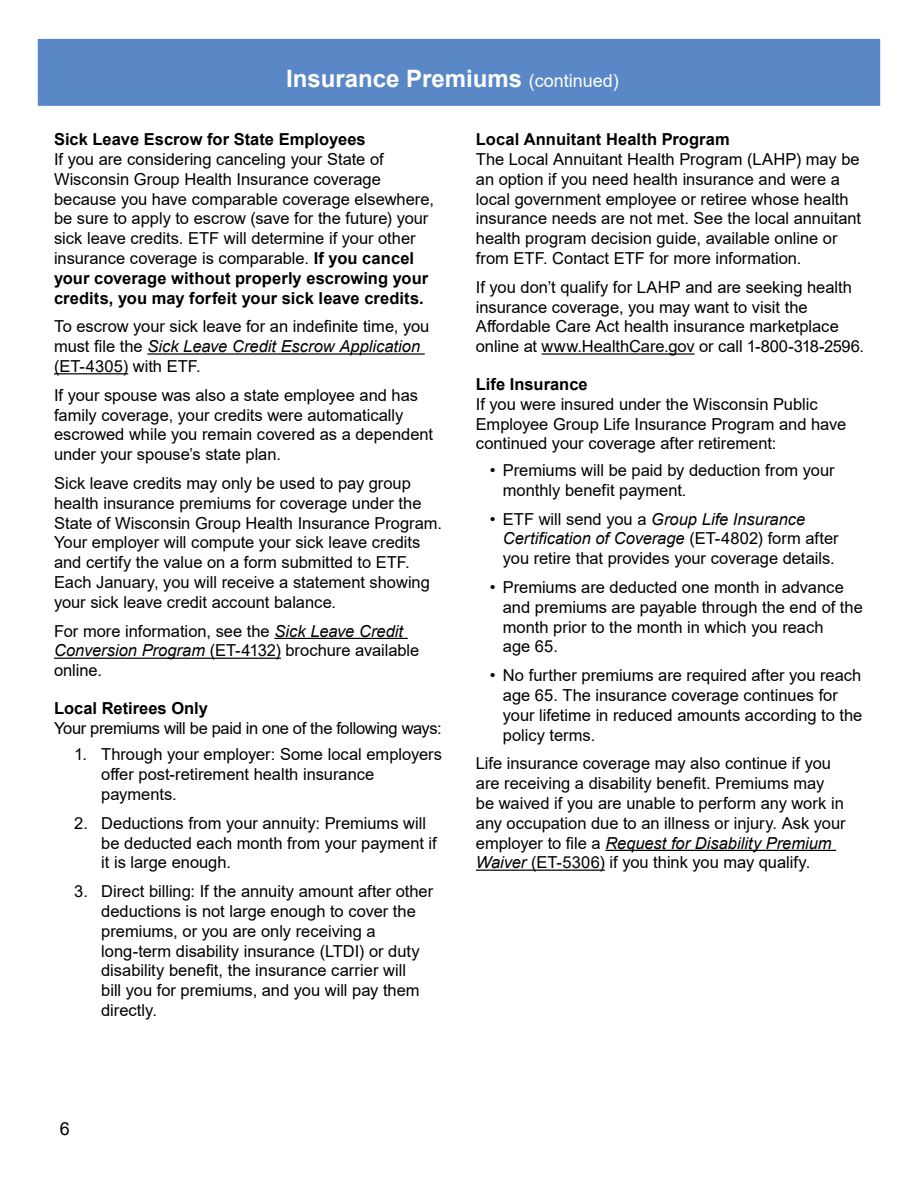
<style>
.page{position:relative;width:918px;height:1188px;background:#fff}
.page>*{position:absolute;margin:0;border:0;box-sizing:border-box;transform-origin:0 0}
.t1{font:700 24px "Arial";color:#fff}
.t2{font:18px "Arial";color:#000}
.t3{font:16.5px/19.8px "Arial";color:#000}
.t4{font:700 16.5px "Arial";color:#000}
.t5{font:italic 16.5px/19.8px "Arial";color:#000}
.t6{font:16.5px "Arial";letter-spacing:-.025em;color:#000}
.s1{font-weight:400;font-size:18px}
.s2{font-weight:700}
.s3{font-style:italic}
.s4{font-style:normal}
</style>
<div class="page">
<div style="left:38px;top:39px;width:842px;height:67px;background:#5a87c6;border:2px solid #5a87c6"></div>
<hr style="left:147px;top:353px;width:278px;height:2px;background:#000">
<hr style="left:54px;top:373px;width:74px;height:1px;background:#000">
<hr style="left:274px;top:638px;width:134px;height:1px;background:#000">
<hr style="left:54px;top:658px;width:227px;height:1px;background:#000">
<hr style="left:542px;top:353px;width:153px;height:2px;background:#000">
<hr style="left:605px;top:850px;width:231px;height:1px;background:#000">
<hr style="left:476px;top:870px;width:129px;height:1px;background:#000">
<p class="t1" style="left:286px;top:62px;width:334px">Insurance Premiums <span class="s1">(continued)</span></p>
<h1 class="t4" style="left:54px;top:128px;width:313px">Sick Leave Escrow for State Employees</h1>
<p class="t3" style="left:54px;top:149px;width:381px">If you are considering canceling your State of Wisconsin Group Health Insurance coverage because you have comparable coverage elsewhere, be sure to apply to escrow (save for the future) your sick leave credits. ETF will determine if your other insurance coverage is comparable. <span class="s2">If you cancel your coverage without properly escrowing your credits, you may forfeit your sick leave credits.</span></p>
<p class="t3" style="left:54px;top:317px;width:377px">To escrow your sick leave for an indefinite time, you must file the <span class="s3">Sick Leave Credit Escrow Application </span>(ET-4305) with ETF.</p>
<p class="t3" style="left:54px;top:385px;width:381px">If your spouse was also a state employee and has family coverage, your credits were automatically escrowed while you remain covered as a dependent under your spouse’s state plan.</p>
<p class="t3" style="left:54px;top:473px;width:390px">Sick leave credits may only be used to pay group health insurance premiums for coverage under the State of Wisconsin Group Health Insurance Program.<br>Your employer will compute your sick leave credits</p>
<p class="t3" style="left:54px;top:552px;width:357px">and certify the value on a form submitted to ETF.</p>
<p class="t3" style="left:54px;top:572px;width:377px">Each January, you will receive a statement showing</p>
<p class="t3" style="left:54px;top:592px;width:284px">your sick leave credit account balance.</p>
<p class="t3" style="left:54px;top:621px;width:367px">For more information, see the <span class="s3">Sick Leave Credit<br>Conversion Program</span> (ET-4132) brochure available online.</p>
<h1 class="t4" style="left:54px;top:697px;width:156px">Local Retirees Only</h1>
<p class="t6" style="left:54px;top:717px;width:389px">Your premiums will be paid in one of the following ways:</p>
<p class="t3" style="left:101px;top:745px;width:342px;text-indent:-27px">1. Through your employer: Some local employers offer post-retirement health insurance</p>
<p class="t3" style="left:101px;top:784px;width:77px">payments.</p>
<p class="t3" style="left:101px;top:813px;width:337px;text-indent:-27px">2. Deductions from your annuity: Premiums will be deducted each month from your payment if</p>
<p class="t3" style="left:101px;top:853px;width:131px">it is large enough.</p>
<p class="t3" style="left:101px;top:881px;width:334px;text-indent:-27px">3. Direct billing: If the annuity amount after other deductions is not large enough to cover the premiums, or you are only receiving a long-term disability insurance (LTDI) or duty disability benefit, the insurance carrier will<br>bill you for premiums, and you will pay them</p>
<p class="t3" style="left:101px;top:1000px;width:57px">directly.</p>
<h1 class="t4" style="left:476px;top:128px;width:255px">Local Annuitant Health Program</h1>
<p class="t3" style="left:476px;top:149px;width:385px">The Local Annuitant Health Program (LAHP) may be an option if you need health insurance and were a local government employee or retiree whose health</p>
<p class="t3" style="left:476px;top:209px;width:387px">insurance needs are not met. See the local annuitant</p>
<p class="t3" style="left:476px;top:228px;width:363px">health program decision guide, available online or</p>
<p class="t3" style="left:476px;top:248px;width:327px">from ETF. Contact ETF for more information.</p>
<p class="t3" style="left:476px;top:277px;width:390px">If you don’t qualify for LAHP and are seeking health insurance coverage, you may want to visit the Affordable Care Act health insurance marketplace online at www.HealthCare.gov or call 1-800-318-2596.</p>
<h1 class="t4" style="left:476px;top:373px;width:113px">Life Insurance</h1>
<p class="t3" style="left:476px;top:394px;width:372px">If you were insured under the Wisconsin Public<br>Employee Group Life Insurance Program and have continued your coverage after retirement:</p>
<p class="t3" style="left:503px;top:460px;width:333px;text-indent:-13px">• Premiums will be paid by deduction from your monthly benefit payment.</p>
<p class="t5" style="left:503px;top:509px;width:337px;text-indent:-13px"><span class="s4">• ETF will send you a</span> Group Life Insurance<br>Certification of Coverage <span class="s4">(ET-4802) form after</span></p>
<p class="t3" style="left:503px;top:548px;width:333px">you retire that provides your coverage details.</p>
<p class="t3" style="left:490px;top:577px;width:355px">• Premiums are deducted one month in advance</p>
<p class="t3" style="left:503px;top:597px;width:362px">and premiums are payable through the end of the month prior to the month in which you reach<br>age 65.</p>
<p class="t3" style="left:490px;top:665px;width:373px">• No further premiums are required after you reach</p>
<p class="t3" style="left:503px;top:685px;width:361px">age 65. The insurance coverage continues for your lifetime in reduced amounts according to the</p>
<p class="t3" style="left:503px;top:725px;width:94px">policy terms.</p>
<p class="t3" style="left:476px;top:754px;width:369px">Life insurance coverage may also continue if you are receiving a disability benefit. Premiums may be waived if you are unable to perform any work in</p>
<p class="t3" style="left:476px;top:813px;width:371px">any occupation due to an illness or injury. Ask your</p>
<p class="t3" style="left:476px;top:833px;width:357px">employer to file a <span class="s3">Request for Disability Premium<br>Waiver</span> (ET-5306) if you think you may qualify.</p>
<p class="t2" style="left:60px;top:1116px;width:12px">6</p>
</div>
